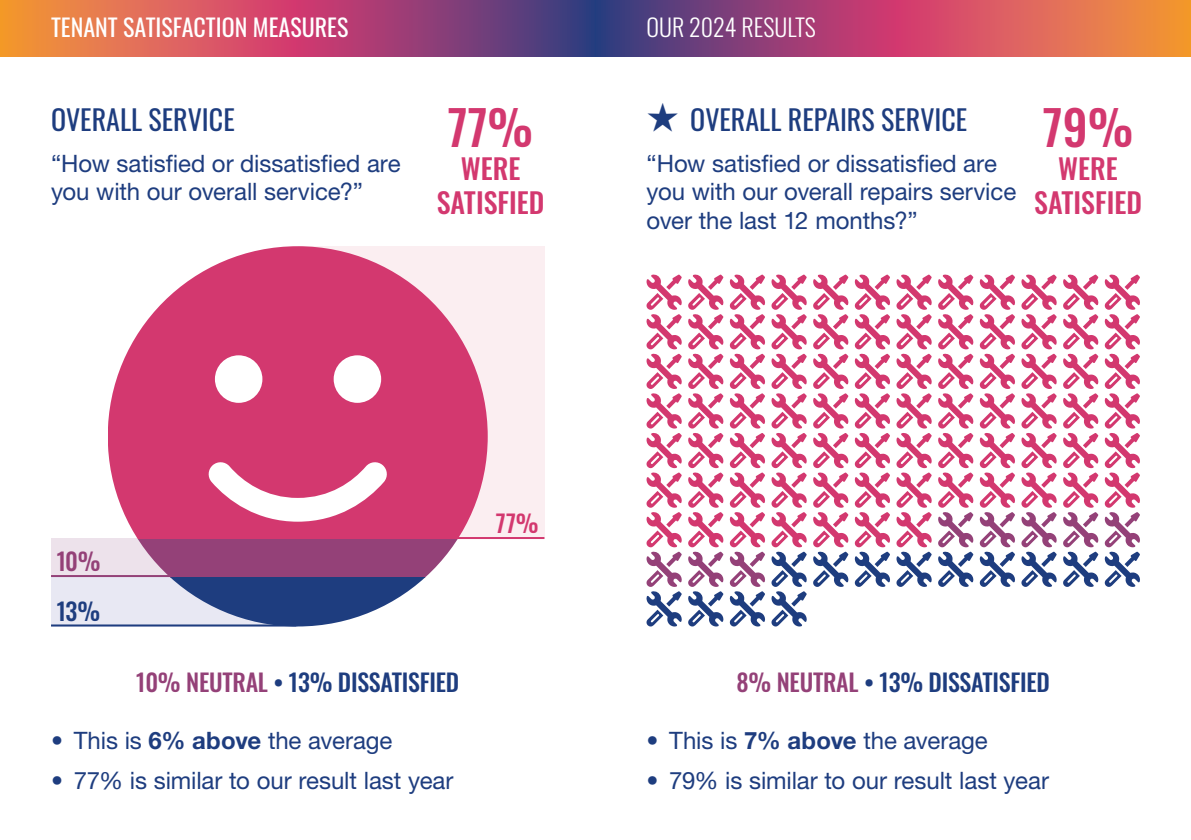
<style>
.page{position:relative;width:1191px;height:840px;background:#fff}
.page>*{position:absolute;margin:0;border:0;box-sizing:border-box;transform-origin:0 0}
.t1{font:500 48px "Oswald";color:#d3386f}
.t2{font:28px "Oswald";color:#1e3d7f}
.t3{font:500 28px/33.6px "Oswald";color:#d3386f;text-align:center}
.t4{font:24px/28.8px "Helvetica Neue LT Std";letter-spacing:-.005em;color:#1e3d7f}
.t5{font:500 24px "Oswald";letter-spacing:-.01em;color:#1e3d7f}
.t6{font:24px "Oswald";color:#fff}
.t7{font:300 24px "Oswald";color:#fff}
.t8{font:500 24px "Oswald";color:#d3386f}
.t9{font:500 24px "Oswald";color:#944178}
.s1{color:#944178}
.s2{font-weight:700}
</style>
<div class="page">
<div style="left:298px;top:246px;width:246px;height:292px;background:#fbeef1"></div>
<div style="left:51px;top:538px;width:247px;height:38px;background:#ede2eb"></div>
<div style="left:51px;top:576px;width:247px;height:50px;background:#e8e8f3"></div>
<svg style="left:108px;top:246px;width:380px;height:292px;fill:#d3386f"></svg>
<svg style="left:137px;top:538px;width:351px;height:38px;fill:#944178"></svg>
<svg style="left:108px;top:576px;width:319px;height:50px;fill:#1e3d7f"></svg>
<svg style="left:207px;top:460px;width:181px;height:61px"></svg>
<div style="left:215px;top:355px;width:47px;height:47px;background:#fff;border-radius:50%"></div>
<div style="left:334px;top:355px;width:47px;height:47px;background:#fff;border-radius:50%"></div>
<svg style="left:0;top:0;width:595px;height:57px;background:#b25367"></svg>
<svg style="left:595px;top:0;width:596px;height:57px;background:#b15367"></svg>
<svg style="left:646px;top:274px;width:36px;height:352px"></svg>
<svg style="left:688px;top:274px;width:35px;height:352px"></svg>
<svg style="left:730px;top:274px;width:35px;height:352px"></svg>
<svg style="left:771px;top:274px;width:36px;height:352px"></svg>
<svg style="left:813px;top:274px;width:35px;height:312px"></svg>
<svg style="left:855px;top:274px;width:35px;height:312px"></svg>
<svg style="left:896px;top:274px;width:35px;height:312px"></svg>
<svg style="left:938px;top:274px;width:35px;height:312px"></svg>
<svg style="left:979px;top:274px;width:36px;height:312px"></svg>
<svg style="left:1021px;top:274px;width:35px;height:312px"></svg>
<svg style="left:1063px;top:274px;width:35px;height:312px"></svg>
<svg style="left:1104px;top:274px;width:36px;height:312px"></svg>
<hr style="left:51px;top:624px;width:245px;height:2px;background:#1e3d7f">
<hr style="left:451px;top:536px;width:93px;height:2px;background:#d3386f">
<hr style="left:51px;top:574px;width:125px;height:2px;background:#944178">
<p class="t6" style="left:51px;top:6px;width:299px">TENANT SATISFACTION MEASURES</p>
<p class="t7" style="left:646px;top:6px;width:171px">OUR 2024 RESULTS</p>
<p class="t2" style="left:51px;top:95px;width:185px">OVERALL SERVICE</p>
<p class="t4" style="left:51px;top:148px;width:351px">“How satisfied or dissatisfied are you with our overall service?”</p>
<h1 class="t1" style="left:448px;top:102px;width:87px">77%</h1>
<p class="t3" style="left:437px;top:154px;width:109px">WERE<br>SATISFIED</p>
<p class="t2" style="left:646px;top:95px;width:322px">★ OVERALL REPAIRS SERVICE</p>
<p class="t4" style="left:646px;top:148px;width:371px">“How satisfied or dissatisfied are you with our overall repairs service over the last 12 months?”</p>
<h1 class="t1" style="left:1043px;top:102px;width:92px">79%</h1>
<p class="t3" style="left:1034px;top:154px;width:109px">WERE<br>SATISFIED</p>
<p class="t9" style="left:57px;top:548px;width:46px">10%</p>
<p class="t5" style="left:57px;top:598px;width:45px">13%</p>
<p class="t8" style="left:496px;top:510px;width:44px">77%</p>
<p class="t5" style="left:136px;top:669px;width:324px"><span class="s1">10% NEUTRAL</span> • 13% DISSATISFIED</p>
<p class="t4" style="left:51px;top:725px;width:343px">• This is <span class="s2">6% above</span> the average</p>
<p class="t4" style="left:51px;top:765px;width:404px">• 77% is similar to our result last year</p>
<p class="t5" style="left:736px;top:669px;width:315px"><span class="s1">8% NEUTRAL</span> • 13% DISSATISFIED</p>
<p class="t4" style="left:646px;top:725px;width:343px">• This is <span class="s2">7% above</span> the average</p>
<p class="t4" style="left:646px;top:765px;width:404px">• 79% is similar to our result last year</p>
</div>
